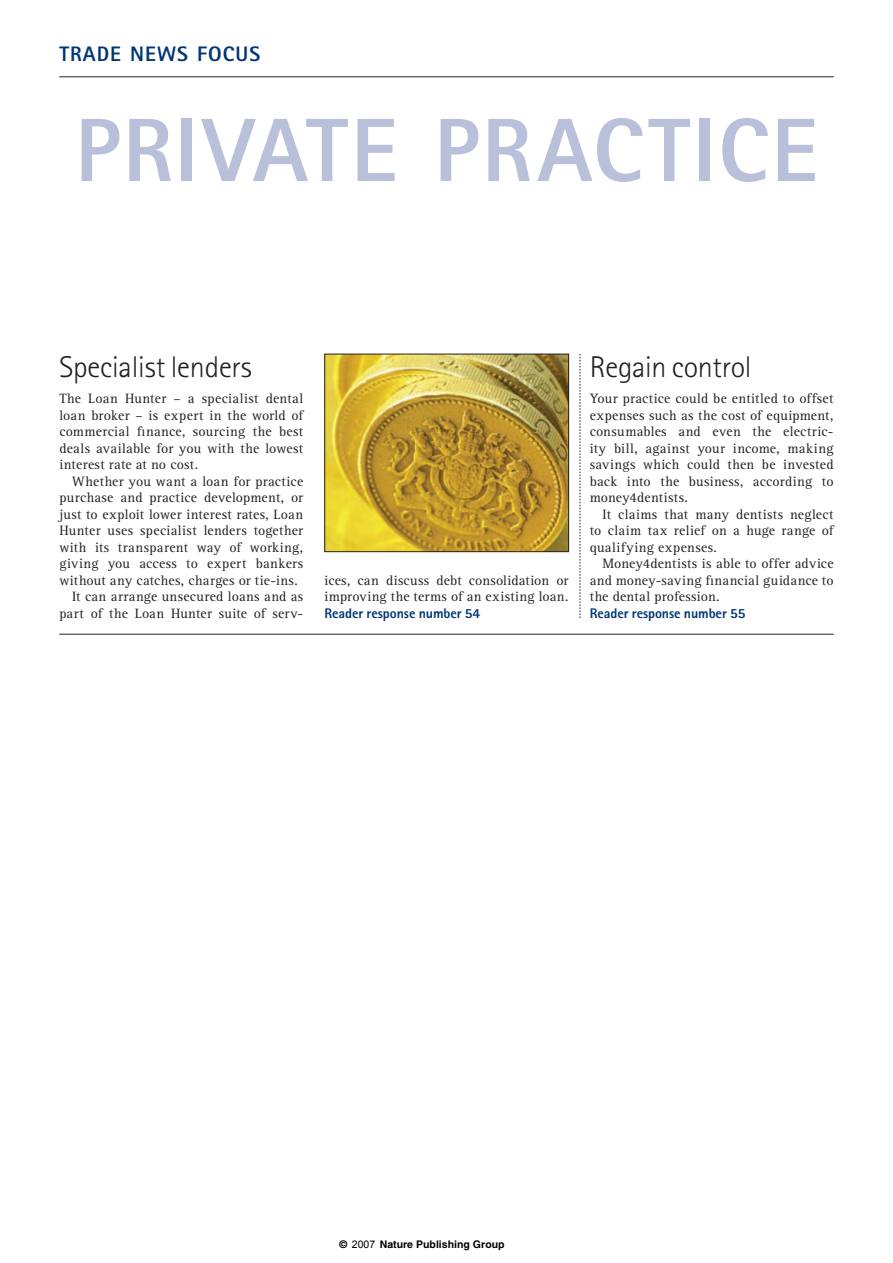
<style>
.page{position:relative;width:893px;height:1263px;background:#fff}
.page>*{position:absolute;margin:0;border:0;box-sizing:border-box;transform-origin:0 0}
.t1{font:800 90px "Rotis Sans Serif";letter-spacing:.03em;color:#b9c0d9}
.t2{font:300 30px "Rotis Sans Serif";letter-spacing:-.005em;color:#231f20}
.t3{font:800 21px "Rotis Sans Serif";letter-spacing:.05em;color:#013775}
.t4{font:13.95px/16.5px "Rotis Serif";letter-spacing:.02em;color:#231f20;text-align:justify}
.t5{font:800 13.95px "Rotis Sans Serif";letter-spacing:-.005em;color:#013775}
.t6{font:700 10.5px "Helvetica";color:#000}
.s1{font-family:"Rotis Sans Serif";font-weight:800;color:#013775}
.s2{font-family:"Arial";font-weight:400}
</style>
<div class="page">
<hr style="left:59px;top:77px;width:774px;height:1px;background:#231f20">
<hr style="left:59px;top:634px;width:774px;height:1px;background:#231f20">
<img style="left:326px;top:356px;width:241px;height:194px">
<div style="left:324px;top:354px;width:245px;height:198px;border:1px solid #231f20"></div>
<svg style="left:579px;top:354px;width:1px;height:264px"></svg>
<p class="t3" style="left:59px;top:47px;width:202px">TRADE NEWS FOCUS</p>
<p class="t1" style="left:75px;top:119px;width:744px">PRIVATE PRACTICE</p>
<p class="t2" style="left:59px;top:356px;width:194px">Specialist lenders</p>
<p class="t4" style="left:59px;top:392px;width:245px">The Loan Hunter – a specialist dental</p>
<p class="t4" style="left:59px;top:408px;width:245px">loan broker – is expert in the world of</p>
<p class="t4" style="left:59px;top:425px;width:245px">commercial finance, sourcing the best</p>
<p class="t4" style="left:59px;top:441px;width:245px">deals available for you with the lowest</p>
<p class="t4" style="left:59px;top:458px;width:140px">interest rate at no cost.</p>
<p class="t4" style="left:72px;top:474px;width:232px">Whether you want a loan for practice</p>
<p class="t4" style="left:59px;top:491px;width:245px">purchase and practice development, or</p>
<p class="t4" style="left:59px;top:507px;width:245px">just to exploit lower interest rates, Loan</p>
<p class="t4" style="left:59px;top:524px;width:245px">Hunter uses specialist lenders together</p>
<p class="t4" style="left:59px;top:540px;width:245px">with its transparent way of working,</p>
<p class="t4" style="left:59px;top:557px;width:245px">giving you access to expert bankers</p>
<p class="t4" style="left:59px;top:573px;width:240px">without any catches, charges or tie-ins.</p>
<p class="t4" style="left:72px;top:590px;width:233px">It can arrange unsecured loans and as</p>
<p class="t4" style="left:59px;top:606px;width:245px">part of the Loan Hunter suite of serv-</p>
<p class="t4" style="left:324px;top:573px;width:245px">ices, can discuss debt consolidation or improving the terms of an existing loan.<br><span class="s1">Reader response number 54</span></p>
<p class="t2" style="left:589px;top:356px;width:163px">Regain control</p>
<p class="t4" style="left:589px;top:392px;width:245px">Your practice could be entitled to offset</p>
<p class="t4" style="left:589px;top:408px;width:245px">expenses such as the cost of equipment,</p>
<p class="t4" style="left:589px;top:425px;width:245px">consumables and even the electric-</p>
<p class="t4" style="left:589px;top:441px;width:245px">ity bill, against your income, making</p>
<p class="t4" style="left:589px;top:458px;width:245px">savings which could then be invested</p>
<p class="t4" style="left:589px;top:474px;width:245px">back into the business, according to</p>
<p class="t4" style="left:589px;top:491px;width:100px">money4dentists.</p>
<p class="t4" style="left:602px;top:507px;width:232px">It claims that many dentists neglect</p>
<p class="t4" style="left:589px;top:524px;width:245px">to claim tax relief on a huge range of</p>
<p class="t4" style="left:589px;top:540px;width:129px">qualifying expenses.</p>
<p class="t4" style="left:602px;top:557px;width:233px">Money4dentists is able to offer advice</p>
<p class="t4" style="left:589px;top:573px;width:245px">and money-saving financial guidance to</p>
<p class="t4" style="left:589px;top:590px;width:131px">the dental profession.</p>
<p class="t5" style="left:589px;top:608px;width:157px">Reader response number 55</p>
<p class="t6" style="left:339px;top:1238px;width:166px">© <span class="s2">2007</span> Nature Publishing Group</p>
</div>
